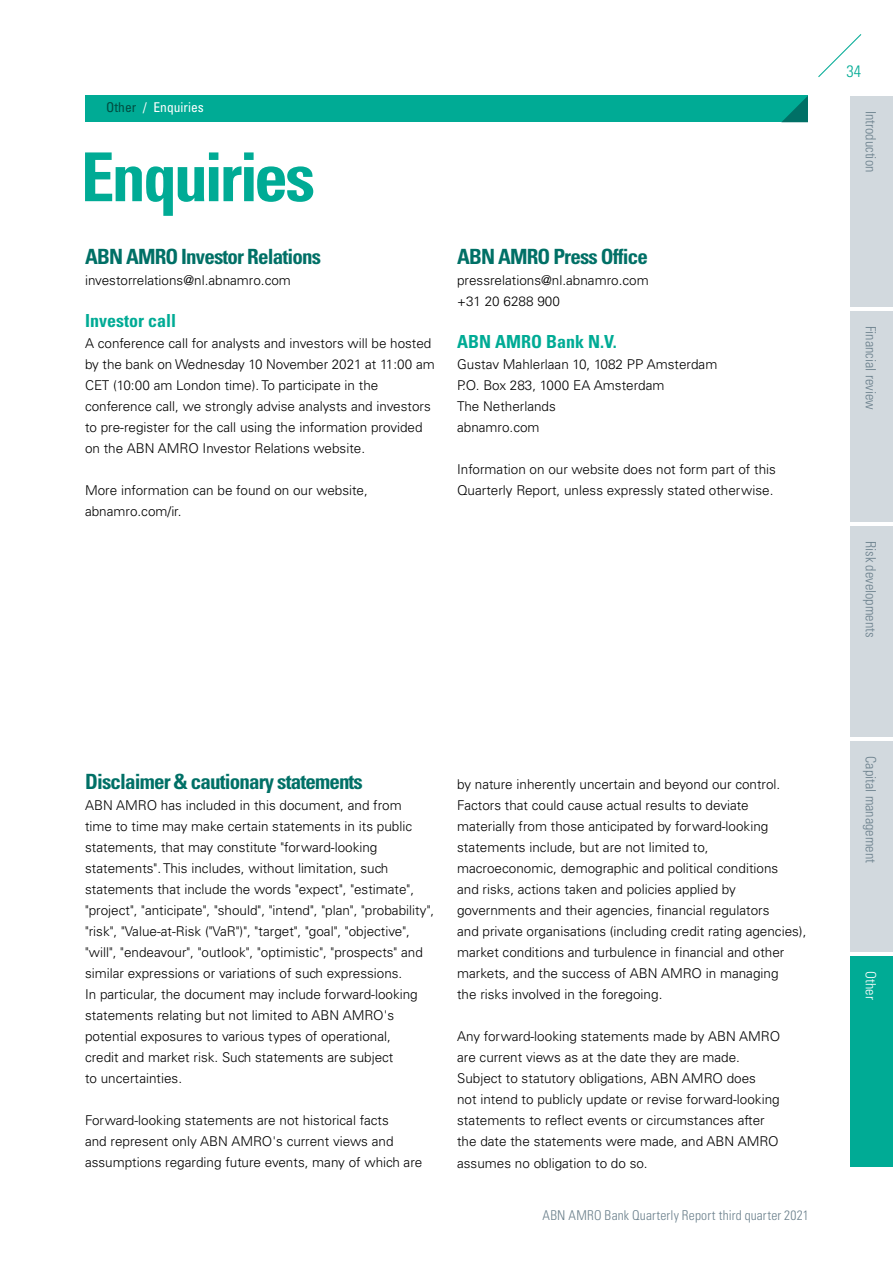
<style>
.page{position:relative;width:893px;height:1263px;background:#fff}
.page>*{position:absolute;margin:0;border:0;box-sizing:border-box;transform-origin:0 0}
.t1{font:700 condensed 67.5px "Univers LT Std";letter-spacing:-.04em;color:#00ab95}
.t2{font:700 condensed 21px "Univers LT Std";letter-spacing:-.04em;color:#007066}
.t3{font:700 condensed 18px "Univers LT Std";color:#00ab95}
.t4{font:300 condensed 16.5px "Univers LT Std";color:#00ab95}
.t5{font:300 condensed 14.25px "Univers LT Std";color:#6c818d}
.t6{font:300 condensed 14.25px "Univers LT Std";color:#fff}
.t7{font:300 13.5px/21px "Univers LT Std";color:#000}
.t8{font:300 condensed 13.5px "Univers LT Std";letter-spacing:.015em;color:#6c818d}
.t9{font:condensed 13.5px "Univers LT Std";color:#fff}
.s1{color:#004d41}
</style>
<div class="page">
<div style="left:85px;top:96px;width:723px;height:26px;background:#00ab95"></div>
<svg style="left:782px;top:96px;width:26px;height:26px"></svg>
<svg style="left:818px;top:34px;width:44px;height:43px"></svg>
<div style="left:850px;top:96px;width:43px;height:211px;background:#d2d9de"></div>
<div style="left:850px;top:311px;width:43px;height:211px;background:#d2d9de"></div>
<div style="left:850px;top:526px;width:43px;height:211px;background:#d2d9de"></div>
<div style="left:850px;top:741px;width:43px;height:211px;background:#d2d9de"></div>
<div style="left:850px;top:956px;width:43px;height:211px;background:#00ab95"></div>
<p class="t9" style="left:106px;top:99px;width:99px"><span class="s1">Other</span> / Enquiries</p>
<h1 class="t1" style="left:81px;top:136px;width:236px">Enquiries</h1>
<h2 class="t2" style="left:85px;top:244px;width:237px">ABN AMRO Investor Relations</h2>
<p class="t7" style="left:85px;top:270px;width:207px">investorrelations@nl.abnamro.com</p>
<h3 class="t3" style="left:85px;top:310px;width:92px">Investor call</h3>
<p class="t7" style="left:85px;top:333px;width:351px">A conference call for analysts and investors will be hosted by the bank on Wednesday 10 November 2021 at 11:00 am CET (10:00 am London time). To participate in the conference call, we strongly advise analysts and investors to pre-register for the call using the information provided on the ABN AMRO Investor Relations website.</p>
<p class="t7" style="left:85px;top:480px;width:284px">More information can be found on our website, abnamro.com/ir.</p>
<h2 class="t2" style="left:457px;top:244px;width:192px">ABN AMRO Press Office</h2>
<p class="t7" style="left:457px;top:270px;width:193px">pressrelations@nl.abnamro.com +31 20 6288 900</p>
<h3 class="t3" style="left:457px;top:331px;width:161px">ABN AMRO Bank N.V.</h3>
<p class="t7" style="left:457px;top:354px;width:262px">Gustav Mahlerlaan 10, 1082 PP Amsterdam<br>P.O. Box 283, 1000 EA Amsterdam<br>The Netherlands<br>abnamro.com</p>
<p class="t7" style="left:457px;top:459px;width:320px">Information on our website does not form part of this<br>Quarterly Report, unless expressly stated otherwise.</p>
<p class="t4" style="left:846px;top:61px;width:16px">34</p>
<p class="t5" style="left:879px;top:111px;width:63px;rotate:90deg">Introduction</p>
<p class="t5" style="left:879px;top:326px;width:85px;rotate:90deg">Financial review</p>
<p class="t5" style="left:879px;top:541px;width:98px;rotate:90deg">Risk developments</p>
<h2 class="t2" style="left:85px;top:769px;width:279px">Disclaimer &amp; cautionary statements</h2>
<p class="t7" style="left:85px;top:795px;width:351px">ABN AMRO has included in this document, and from<br>time to time may make certain statements in its public statements, that may constitute "forward-looking statements". This includes, without limitation, such statements that include the words "expect", "estimate", "project", "anticipate", "should", "intend", "plan", "probability", "risk", "Value-at-Risk ("VaR")", "target", "goal", "objective", "will", "endeavour", "outlook", "optimistic", "prospects" and similar expressions or variations of such expressions.<br>In particular, the document may include forward-looking statements relating but not limited to ABN AMRO's potential exposures to various types of operational,<br>credit and market risk. Such statements are subject<br>to uncertainties.</p>
<p class="t7" style="left:85px;top:1110px;width:339px">Forward-looking statements are not historical facts<br>and represent only ABN AMRO's current views and assumptions regarding future events, many of which are</p>
<p class="t7" style="left:457px;top:774px;width:351px">by nature inherently uncertain and beyond our control.<br>Factors that could cause actual results to deviate materially from those anticipated by forward-looking statements include, but are not limited to, macroeconomic, demographic and political conditions<br>and risks, actions taken and policies applied by governments and their agencies, financial regulators<br>and private organisations (including credit rating agencies), market conditions and turbulence in financial and other markets, and the success of ABN AMRO in managing<br>the risks involved in the foregoing.</p>
<p class="t7" style="left:457px;top:1026px;width:325px">Any forward-looking statements made by ABN AMRO are current views as at the date they are made.<br>Subject to statutory obligations, ABN AMRO does<br>not intend to publicly update or revise forward-looking statements to reflect events or circumstances after the date the statements were made, and ABN AMRO assumes no obligation to do so.</p>
<p class="t8" style="left:542px;top:1207px;width:268px">ABN AMRO Bank Quarterly Report third quarter 2021</p>
<p class="t5" style="left:879px;top:756px;width:108px;rotate:90deg">Capital management</p>
<p class="t6" style="left:879px;top:971px;width:30px;rotate:90deg">Other</p>
</div>
